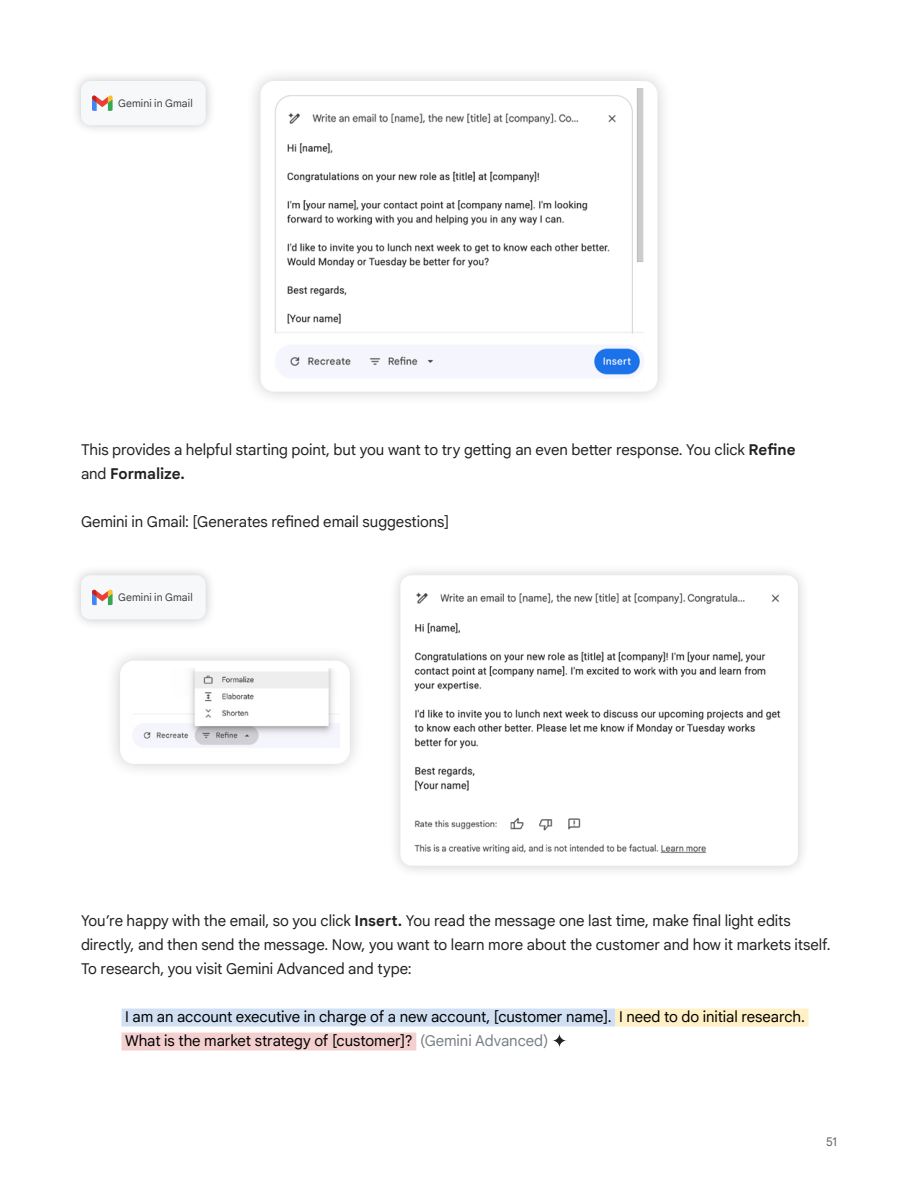
<style>
.page{position:relative;width:918px;height:1188px;background:#fff}
.page>*{position:absolute;margin:0;border:0;box-sizing:border-box;transform-origin:0 0}
.t1{font:15px/24px "Google Sans Text";letter-spacing:-.005em;color:#212123}
.t2{font:15px/24px "Google Sans Text";letter-spacing:-.005em;color:#000}
.t3{font:12px "Google Sans Text";color:#5f6368}
.t4{font:10.5px "Google Sans Text";letter-spacing:.005em;color:#3c3f40}
.s1{font-weight:700}
.s2{color:#787f85}
</style>
<div class="page">
<div style="left:388px;top:562px;width:423px;height:316px;background:#000;opacity:.2"></div>
<div style="left:400px;top:575px;width:398px;height:291px;background:#fff;border-radius:12px"></div>
<img style="left:414px;top:592px;width:367px;height:262px">
<div style="left:104px;top:645px;width:262px;height:135px;background:#000;opacity:.2"></div>
<div style="left:120px;top:661px;width:230px;height:103px;background:#fff;border-radius:14px"></div>
<img style="left:133px;top:668px;width:205px;height:80px">
<div style="left:70px;top:565px;width:147px;height:65px;background:#000;opacity:.22"></div>
<div style="left:81px;top:575px;width:125px;height:44px;background:#f7f8fa;border-radius:9px"></div>
<svg style="left:92px;top:590px;width:21px;height:15px"></svg>
<div style="left:122px;top:1009px;width:493px;height:18px;background:#d1dff2"></div>
<div style="left:615px;top:1009px;width:194px;height:18px;background:#fff0c5"></div>
<div style="left:122px;top:1033px;width:294px;height:18px;background:#f4cfd0"></div>
<svg style="left:552px;top:1033px;width:15px;height:15px"></svg>
<div style="left:245px;top:66px;width:428px;height:341px;background:#000;opacity:.2"></div>
<div style="left:260px;top:81px;width:398px;height:311px;background:#fff;border-radius:14px"></div>
<img style="left:274px;top:89px;width:370px;height:287px">
<div style="left:70px;top:70px;width:147px;height:66px;background:#000;opacity:.22"></div>
<div style="left:81px;top:81px;width:125px;height:44px;background:#f7f8fa;border-radius:9px"></div>
<svg style="left:92px;top:95px;width:21px;height:16px"></svg>
<p class="t4" style="left:118px;top:97px;width:76px">Gemini in Gmail</p>
<p class="t1" style="left:81px;top:437px;width:716px">This provides a helpful starting point, but you want to try getting an even better response. You click <span class="s1">Refine </span>and <span class="s1">Formalize.</span></p>
<p class="t1" style="left:81px;top:509px;width:370px">Gemini in Gmail: [Generates refined email suggestions]</p>
<p class="t4" style="left:118px;top:592px;width:76px">Gemini in Gmail</p>
<p class="t1" style="left:81px;top:909px;width:751px">You’re happy with the email, so you click <span class="s1">Insert.</span> You read the message one last time, make final light edits directly, and then send the message. Now, you want to learn more about the customer and how it markets itself.<br>To research, you visit Gemini Advanced and type:</p>
<p class="t2" style="left:125px;top:1005px;width:681px">I am an account executive in charge of a new account, [customer name]. I need to do initial research.<br>What is the market strategy of [customer]? <span class="s2">(Gemini Advanced)</span></p>
<p class="t3" style="left:826px;top:1134px;width:12px">51</p>
</div>
